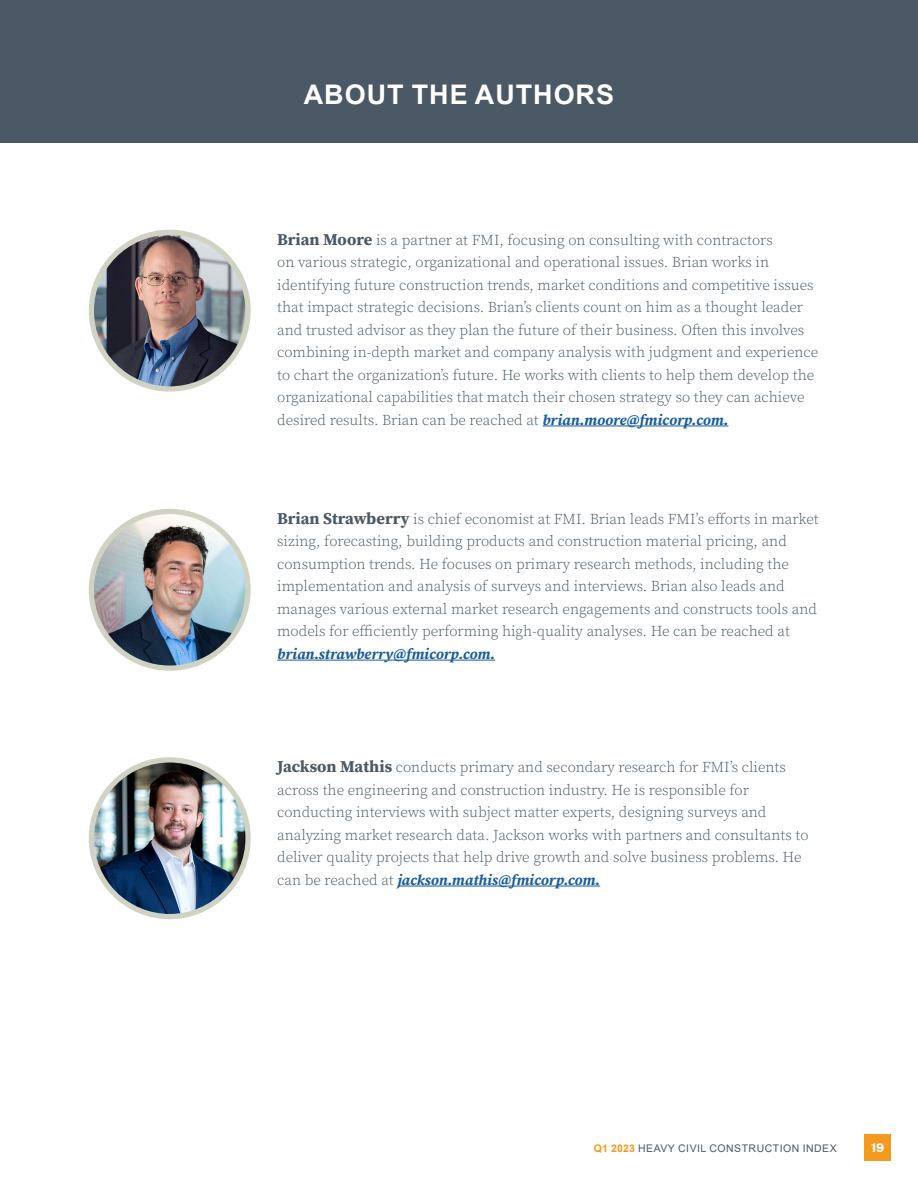
<style>
.page{position:relative;width:918px;height:1188px;background:#fff}
.page>*{position:absolute;margin:0;border:0;box-sizing:border-box;transform-origin:0 0}
.Page_Header_-_Blue{font:700 27px "Arial";letter-spacing:.035em;color:#fff}
.MAINBODY{font:300 15px/22.5px "Source Serif Pro";color:#4b5966}
.t1{font:800 12px "Public Sans";color:#fff}
.t2{font:10.5px "Arial";letter-spacing:.045em;color:#4b5966}
.s1{font-weight:700;font-size:16.5px}
.s2{font-weight:700;font-style:italic;color:#175d9e}
.s3{font-weight:700;color:#f49a1e}
</style>
<div class="page">
<div style="left:865px;top:1135px;width:26px;height:26px;background:#f49a1e"></div>
<hr style="left:277px;top:660px;width:218px;height:1px;background:#175d9e">
<img style="left:91px;top:513px;width:155px;height:153px">
<div style="left:89px;top:509px;width:162px;height:162px;border:5px solid #d0d3c4;border-radius:50%"></div>
<div style="left:0;top:0;width:918px;height:143px;background:#4b5966"></div>
<hr style="left:543px;top:426px;width:185px;height:1px;background:#175d9e">
<img style="left:91px;top:232px;width:157px;height:157px;border-radius:78px">
<div style="left:89px;top:230px;width:162px;height:162px;border:5px solid #d0d3c4;border-radius:50%"></div>
<hr style="left:398px;top:886px;width:202px;height:1px;background:#175d9e">
<img style="left:91px;top:762px;width:155px;height:155px">
<div style="left:89px;top:757px;width:162px;height:162px;border:5px solid #d0d3c4;border-radius:50%"></div>
<p class="Page_Header_-_Blue" style="left:304px;top:76px;width:312px">ABOUT THE AUTHORS</p>
<p class="MAINBODY" style="left:277px;top:229px;width:543px"><span class="s1">Brian Moore</span> is a partner at FMI, focusing on consulting with contractors<br>on various strategic, organizational and operational issues. Brian works in identifying future construction trends, market conditions and competitive issues that impact strategic decisions. Brian’s clients count on him as a thought leader and trusted advisor as they plan the future of their business. Often this involves combining in-depth market and company analysis with judgment and experience to chart the organization’s future. He works with clients to help them develop the organizational capabilities that match their chosen strategy so they can achieve desired results. Brian can be reached at <span class="s2">brian.moore@fmicorp.com.</span></p>
<p class="MAINBODY" style="left:277px;top:508px;width:543px"><span class="s1">Brian Strawberry</span> is chief economist at FMI. Brian leads FMI’s efforts in market sizing, forecasting, building products and construction material pricing, and consumption trends. He focuses on primary research methods, including the implementation and analysis of surveys and interviews. Brian also leads and manages various external market research engagements and constructs tools and models for efficiently performing high-quality analyses. He can be reached at <span class="s2">brian.strawberry@fmicorp.com.</span></p>
<p class="MAINBODY" style="left:277px;top:756px;width:533px"><span class="s1">Jackson Mathis</span> conducts primary and secondary research for FMI’s clients across the engineering and construction industry. He is responsible for conducting interviews with subject matter experts, designing surveys and analyzing market research data. Jackson works with partners and consultants to deliver quality projects that help drive growth and solve business problems. He can be reached at <span class="s2">jackson.mathis@fmicorp.com.</span></p>
<p class="t2" style="left:594px;top:1141px;width:244px"><span class="s3">Q1 2023</span> HEAVY CIVIL CONSTRUCTION INDEX</p>
<p class="t1" style="left:871px;top:1139px;width:15px">19</p>
</div>
